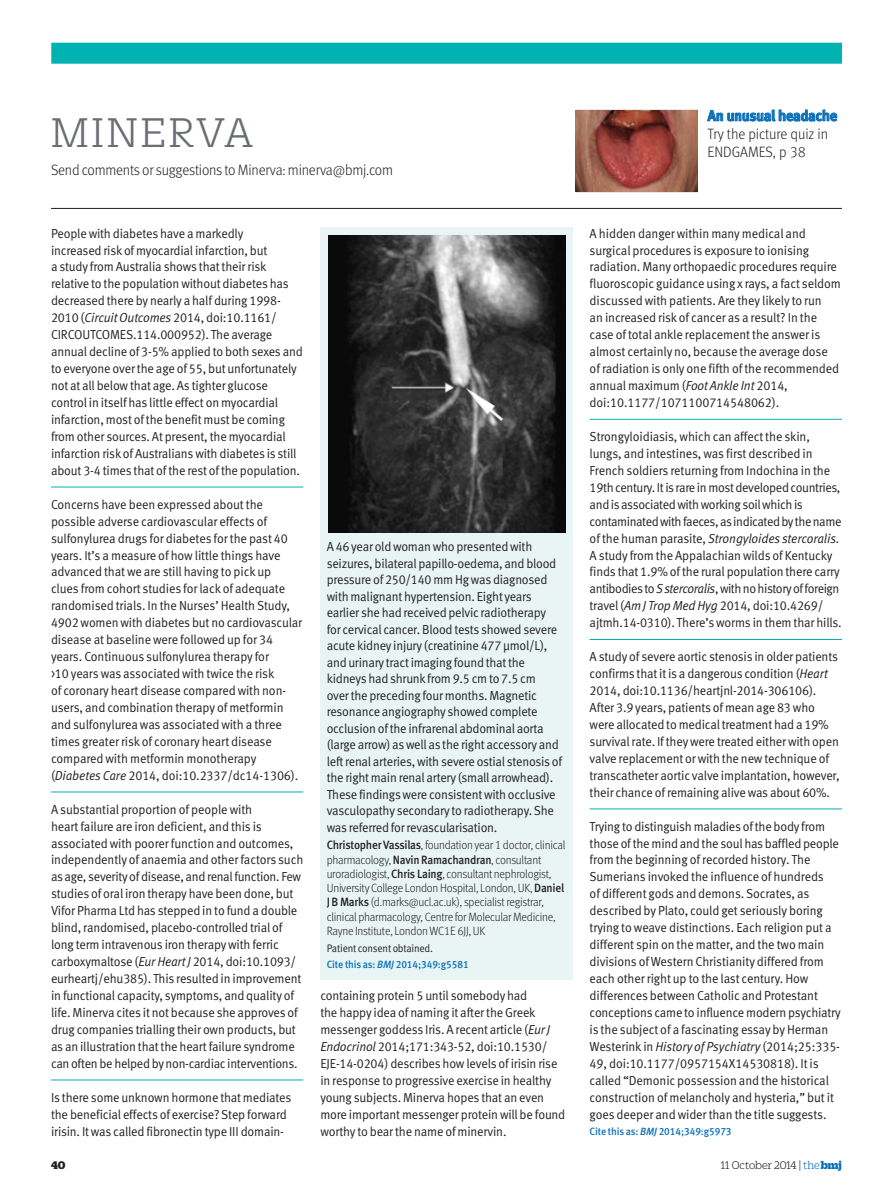
<style>
.page{position:relative;width:893px;height:1191px;background:#fff}
.page>*{position:absolute;margin:0;border:0;box-sizing:border-box;transform-origin:0 0}
.t1{font:300 45px "Duplicate Slab";letter-spacing:.06em;color:#6a6d73}
._10pt_Link{font:300 15px/18px "Meta Pro";letter-spacing:-.015em;color:#231f20;scale:.95 1}
._8pt_Link_bold{font:700 15px "Meta Pro";letter-spacing:-.015em;color:#0970b9;scale:.95 1}
.minerva_text{font:13.05px/17px "Meta Pro Normal";letter-spacing:-.015em;color:#231f20;scale:.95 1}
.minerva_Pic_text{font:13.05px/16.5px "Meta Pro Normal";letter-spacing:-.02em;color:#231f20;scale:.95 1}
.minerva_text_first{font:13.05px/17px "Meta Pro Normal";letter-spacing:-.015em;color:#231f20;scale:.95 1}
.Author_details{font:300 12px/14.2px "Meta Pro";letter-spacing:-.02em;color:#231f20;scale:.95 1}
.t2{font:300 12px "Duplicate Slab";color:#231f20}
.t3{font:900 12px "Duplicate Slab";color:#231f20}
.acknol_sup_cor_to__r{font:10.8px "Meta Pro Normal";letter-spacing:-.02em;color:#231f20;scale:.93 1}
.citation{font:500 10.5px "Meta Pro";letter-spacing:-.01em;color:#0970b9;scale:.95 1}
.s1{font-style:italic}
.s2{font-weight:500}
.s3{font-family:"Meta Headline OT"}
.s4{color:#0970b9}
.s5{font-weight:900;color:#0970b9}
</style>
<div class="page">
<div style="left:51px;top:43px;width:791px;height:21px;background:#00b3b0"></div>
<hr style="left:51px;top:208px;width:791px;height:1px;background:#231f20">
<svg style="left:707px;top:109px;width:130px;height:12px"></svg>
<hr style="left:51px;top:486px;width:252px;height:1px;background:#00b3b0">
<hr style="left:51px;top:791px;width:252px;height:1px;background:#00b3b0">
<hr style="left:51px;top:1079px;width:252px;height:1px;background:#00b3b0">
<hr style="left:590px;top:419px;width:252px;height:1px;background:#00b3b0">
<hr style="left:590px;top:639px;width:252px;height:1px;background:#00b3b0">
<hr style="left:590px;top:808px;width:252px;height:1px;background:#00b3b0">
<div style="left:320px;top:228px;width:253px;height:752px;background:#e8f5f4"></div>
<img style="left:329px;top:235px;width:236px;height:298px">
<svg style="left:576px;top:109px;width:121px;height:83px"></svg>
<img style="left:576px;top:110px;width:121px;height:81px">
<p class="t1" style="left:51px;top:105px;width:204px">MINERVA</p>
<p class="_10pt_Link" style="left:51px;top:160px;width:361px">Send comments or suggestions to Minerva: minerva@bmj.com</p>
<p class="minerva_text_first" style="left:51px;top:224px;width:267px">People with diabetes have a markedly<br>increased risk of myocardial infarction, but<br>a study from Australia shows that their risk relative to the population without diabetes has decreased there by nearly a half during 1998- 2010 (<span class="s1">Circuit Outcomes</span> 2014, doi:10.1161/ CIRCOUTCOMES.114.000952). The average annual decline of 3-5% applied to both sexes and to everyone over the age of 55, but unfortunately not at all below that age. As tighter glucose control in itself has little effect on myocardial infarction, most of the benefit must be coming from other sources. At present, the myocardial infarction risk of Australians with diabetes is still about 3-4 times that of the rest of the population.</p>
<p class="minerva_text" style="left:51px;top:495px;width:266px">Concerns have been expressed about the possible adverse cardiovascular effects of sulfonylurea drugs for diabetes for the past 40 years. It’s a measure of how little things have advanced that we are still having to pick up clues from cohort studies for lack of adequate randomised trials. In the Nurses’ Health Study, 4902 women with diabetes but no cardiovascular disease at baseline were followed up for 34 years. Continuous sulfonylurea therapy for<br>&gt;10 years was associated with twice the risk<br>of coronary heart disease compared with non&shy;users, and combination therapy of metformin and sulfonylurea was associated with a three times greater risk of coronary heart disease compared with metformin monotherapy (<span class="s1">Diabetes Care</span> 2014, doi:10.2337/dc14-1306).</p>
<p class="minerva_text" style="left:51px;top:799px;width:267px">A substantial proportion of people with<br>heart failure are iron deficient, and this is associated with poorer function and outcomes, independently of anaemia and other factors such as age, severity of disease, and renal function. Few studies of oral iron therapy have been done, but Vifor Pharma Ltd has stepped in to fund a double blind, randomised, placebo-controlled trial of long term intravenous iron therapy with ferric carboxymaltose (<span class="s1">Eur Heart J</span> 2014, doi:10.1093/ eurheartj/ehu385). This resulted in improvement in functional capacity, symptoms, and quality of life. Minerva cites it not because she approves of drug companies trialling their own products, but as an illustration that the heart failure syndrome can often be helped by non-cardiac interventions.</p>
<p class="minerva_text" style="left:51px;top:1087px;width:255px">Is there some unknown hormone that mediates the beneficial effects of exercise? Step forward irisin. It was called fibronectin type III domain-</p>
<p class="minerva_Pic_text" style="left:327px;top:538px;width:249px">A 46 year old woman who presented with seizures, bilateral papillo-oedema, and blood pressure of 250/140 mm Hg was diagnosed with malignant hypertension. Eight years earlier she had received pelvic radiotherapy for cervical cancer. Blood tests showed severe acute kidney injury (creatinine 477 µmol/L), and urinary tract imaging found that the kidneys had shrunk from 9.5 cm to 7.5 cm<br>over the preceding four months. Magnetic resonance angiography showed complete occlusion of the infrarenal abdominal aorta (large arrow) as well as the right accessory and left renal arteries, with severe ostial stenosis of the right main renal artery (small arrowhead).<br>These findings were consistent with occlusive vasculopathy secondary to radiotherapy. She was referred for revascularisation.</p>
<p class="Author_details" style="left:327px;top:837px;width:253px"><span class="s2">Christopher Vassilas</span>, foundation year 1 doctor, clinical pharmacology, <span class="s2">Navin Ramachandran</span>, consultant uroradiologist, <span class="s2">Chris Laing</span>, consultant nephrologist, University College London Hospital, London, UK, <span class="s2">Daniel J B Marks</span> (d.marks@ucl.ac.uk), specialist registrar, clinical pharmacology, Centre for Molecular Medicine, Rayne Institute, London WC1E 6JJ, UK</p>
<p class="acknol_sup_cor_to__r" style="left:327px;top:940px;width:116px">Patient consent obtained.</p>
<p class="citation" style="left:327px;top:956px;width:151px">Cite this as: <span class="s1">BMJ</span> 2014;349:g5581</p>
<p class="minerva_text" style="left:320px;top:986px;width:259px">containing protein 5 until somebody had<br>the happy idea of naming it after the Greek messenger goddess Iris. A recent article (<span class="s1">Eur J Endocrinol</span> 2014;171:343-52, doi:10.1530/ EJE-14-0204) describes how levels of irisin rise in response to progressive exercise in healthy young subjects. Minerva hopes that an even more important messenger protein will be found worthy to bear the name of minervin.</p>
<p class="_8pt_Link_bold" style="left:708px;top:104px;width:138px">An unusual headache</p>
<p class="_10pt_Link" style="left:708px;top:124px;width:128px">Try the picture quiz in<br>ENDGAMES, p 38</p>
<p class="minerva_text" style="left:590px;top:224px;width:266px">A hidden danger within many medical and surgical procedures is exposure to ionising radiation. Many orthopaedic procedures require fluoroscopic guidance using x rays, a fact seldom discussed with patients. Are they likely to run<br>an increased risk of cancer as a result? In the case of total ankle replacement the answer is almost certainly no, because the average dose of radiation is only one fifth of the recommended annual maximum (<span class="s1">Foot Ankle Int</span> 2014, doi:10.1177/1071100714548062).</p>
<p class="minerva_text" style="left:590px;top:427px;width:267px">Strongyloidiasis, which can affect the skin, lungs, and intestines, was first described in French soldiers returning from Indochina in the 19th century. It is rare in most developed countries, and is associated with working soil which is contaminated with faeces, as indicated by the name of the human parasite, <span class="s1">Strongyloides stercoralis.<br></span>A study from the Appalachian wilds of Kentucky finds that 1.9% of the rural population there carry antibodies to <span class="s1">S stercoralis</span>, with no history of foreign travel (<span class="s1">Am J Trop Med Hyg</span> 2014, doi:10.4269/ ajtmh.14-0310). There’s worms in them thar hills.</p>
<p class="minerva_text" style="left:590px;top:647px;width:265px">A study of severe aortic stenosis in older patients confirms that it is a dangerous condition (<span class="s1">Heart </span>2014, doi:10.1136/heartjnl-2014-306106).<br>After 3.9 years, patients of mean age 83 who were allocated to medical treatment had a 19% survival rate. If they were treated either with open valve replacement or with the new technique of transcatheter aortic valve implantation, however, their chance of remaining alive was about 60%.</p>
<p class="minerva_text" style="left:590px;top:816px;width:266px">Trying to distinguish maladies of the body from those of the mind and the soul has baffled people from the beginning of recorded history. The Sumerians invoked the influence of hundreds<br>of different gods and demons. Socrates, as described by Plato, could get seriously boring trying to weave distinctions. Each religion put a different spin on the matter, and the two main divisions of Western Christianity differed from each other right up to the last century. How differences between Catholic and Protestant conceptions came to influence modern psychiatry is the subject of a fascinating essay by Herman Westerink in <span class="s1">History of Psychiatry</span> (2014;25:335- 49, doi:10.1177/0957154X14530818). It is called “Demonic possession and the historical construction of melancholy and hysteria,” but it goes deeper and wider than the title suggests.</p>
<p class="citation" style="left:590px;top:1123px;width:151px">Cite this as: <span class="s1">BMJ</span> 2014;349:g5973</p>
<p class="t3" style="left:51px;top:1157px;width:16px">40</p>
<p class="t2" style="left:721px;top:1158px;width:122px">11 October 2014 <span class="s3">|</span> <span class="s4">the</span> <span class="s5">bmj</span></p>
</div>
